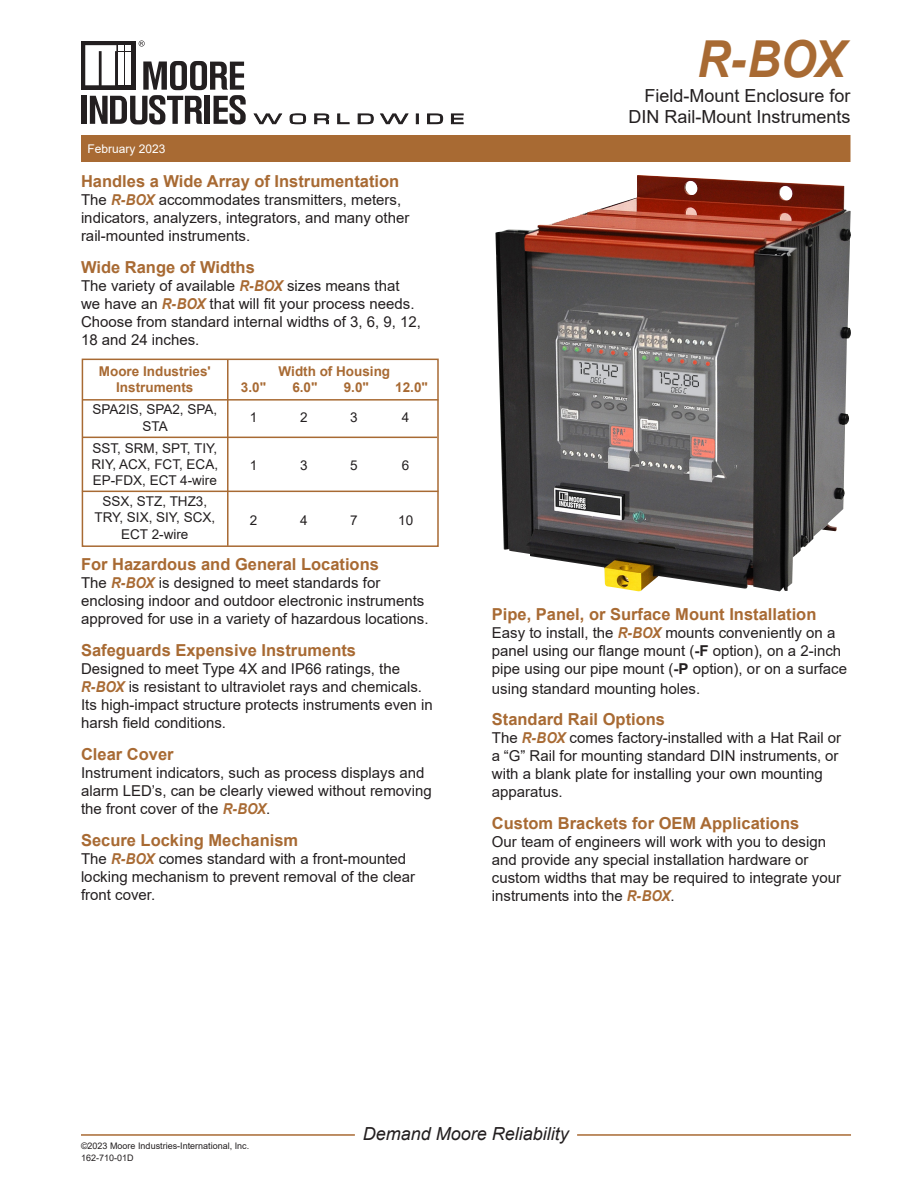
<style>
.page{position:relative;width:918px;height:1188px;background:#fff}
.page>*{position:absolute;margin:0;border:0;box-sizing:border-box;transform-origin:0 0}
.t1{font:italic 700 51px "Arial";color:#a86a33;scale:.9 1}
.t2{font:18px/21.6px "Arial";color:#231f20;text-align:right}
.t3{font:italic 18px "Arial";color:#231f20}
.t4{font:700 16.5px "Arial";color:#a86a33}
.t5{font:15px/18px "Arial";color:#231f20}
.t6{font:13.5px/16.2px "Arial";color:#231f20;text-align:center}
.t7{font:700 13.5px/16.2px "Arial";color:#a86a33;text-align:center}
.t8{font:12px "Arial";color:#fff}
.t9{font:9px/12px "Arial";color:#231f20}
.s1{font-weight:700;font-style:italic;color:#a86a33}
.s2{font-weight:700}
</style>
<div class="page">
<img style="left:495px;top:175px;width:356px;height:416px">
<div style="left:81px;top:135px;width:769px;height:27px;background:#a86a33"></div>
<hr style="left:81px;top:1134px;width:274px;height:2px;background:#a86a33">
<hr style="left:577px;top:1134px;width:274px;height:2px;background:#a86a33">
<div style="left:82px;top:359px;width:357px;height:188px;border:2px solid #a86a33"></div>
<hr style="left:82px;top:491px;width:356px;height:1px;background:#a86a33">
<hr style="left:82px;top:437px;width:355px;height:1px;background:#a86a33">
<hr style="left:82px;top:399px;width:356px;height:2px;background:#a86a33">
<hr style="left:227px;top:359px;width:2px;height:187px;background:#a86a33">
<div style="left:81px;top:96px;width:5px;height:28px;background:#231f20"></div>
<div style="left:81px;top:41px;width:55px;height:49px;background:#231f20"></div>
<svg style="left:253px;top:113px;width:29px;height:11px"></svg>
<svg style="left:289px;top:113px;width:17px;height:11px"></svg>
<svg style="left:314px;top:113px;width:15px;height:11px"></svg>
<svg style="left:337px;top:113px;width:13px;height:11px"></svg>
<svg style="left:357px;top:113px;width:17px;height:11px"></svg>
<svg style="left:380px;top:113px;width:29px;height:11px"></svg>
<svg style="left:416px;top:114px;width:3px;height:10px"></svg>
<svg style="left:427px;top:113px;width:16px;height:11px"></svg>
<svg style="left:451px;top:113px;width:12px;height:11px"></svg>
<svg style="left:85px;top:40px;width:161px;height:84px"></svg>
<p class="t8" style="left:87px;top:140px;width:80px">February 2023</p>
<p class="t4" style="left:81px;top:170px;width:320px">Handles a Wide Array of Instrumentation</p>
<p class="t5" style="left:81px;top:191px;width:330px">The <span class="s1">R-BOX</span> accommodates transmitters, meters, indicators, analyzers, integrators, and many other rail-mounted instruments.</p>
<p class="t4" style="left:81px;top:256px;width:175px">Wide Range of Widths</p>
<p class="t5" style="left:81px;top:277px;width:342px">The variety of available <span class="s1">R-BOX</span> sizes means that we have an <span class="s1">R-BOX</span> that will fit your process needs.<br>Choose from standard internal widths of 3, 6, 9, 12, 18 and 24 inches.</p>
<p class="t7" style="left:99px;top:363px;width:113px">Moore Industries'<br>Instruments</p>
<p class="t6" style="left:93px;top:401px;width:126px">SPA2IS, SPA2, SPA,<br>STA</p>
<p class="t6" style="left:92px;top:440px;width:128px;text-align:justify">SST, SRM, SPT, TIY, RIY, ACX, FCT, ECA, EP-FDX, ECT 4-wire</p>
<p class="t6" style="left:94px;top:493px;width:122px">SSX, STZ, THZ3,<br>TRY, SIX, SIY, SCX,<br>ECT 2-wire</p>
<p class="t7" style="left:279px;top:363px;width:113px">Width of Housing</p>
<p class="t7" style="left:241px;top:380px;width:27px">3.0"</p>
<p class="t7" style="left:292px;top:380px;width:27px">6.0"</p>
<p class="t7" style="left:344px;top:380px;width:27px">9.0"</p>
<p class="t7" style="left:395px;top:380px;width:34px">12.0"</p>
<p class="t6" style="left:250px;top:409px;width:9px">1</p>
<p class="t6" style="left:300px;top:409px;width:9px">2</p>
<p class="t6" style="left:350px;top:409px;width:9px">3</p>
<p class="t6" style="left:402px;top:409px;width:9px">4</p>
<p class="t6" style="left:250px;top:457px;width:9px">1</p>
<p class="t6" style="left:300px;top:457px;width:9px">3</p>
<p class="t6" style="left:350px;top:457px;width:9px">5</p>
<p class="t6" style="left:402px;top:457px;width:9px">6</p>
<p class="t6" style="left:250px;top:512px;width:9px">2</p>
<p class="t6" style="left:300px;top:512px;width:9px">4</p>
<p class="t6" style="left:350px;top:512px;width:9px">7</p>
<p class="t6" style="left:398px;top:512px;width:17px">10</p>
<p class="t4" style="left:81px;top:553px;width:299px">For Hazardous and General Locations</p>
<p class="t5" style="left:81px;top:574px;width:301px">The <span class="s1">R-BOX</span> is designed to meet standards for</p>
<p class="t5" style="left:81px;top:592px;width:349px">enclosing indoor and outdoor electronic instruments approved for use in a variety of hazardous locations.</p>
<p class="t4" style="left:81px;top:639px;width:277px">Safeguards Expensive Instruments</p>
<p class="t5" style="left:81px;top:660px;width:353px">Designed to meet Type 4X and IP66 ratings, the <span class="s1">R-BOX</span> is resistant to ultraviolet rays and chemicals.<br>Its high-impact structure protects instruments even in harsh field conditions.</p>
<p class="t4" style="left:81px;top:743px;width:94px">Clear Cover</p>
<p class="t5" style="left:81px;top:764px;width:352px">Instrument indicators, such as process displays and alarm LED’s, can be clearly viewed without removing the front cover of the <span class="s1">R-BOX</span>.</p>
<p class="t4" style="left:81px;top:828px;width:219px">Secure Locking Mechanism</p>
<p class="t5" style="left:81px;top:849px;width:327px">The <span class="s1">R-BOX</span> comes standard with a front-mounted</p>
<p class="t5" style="left:81px;top:867px;width:336px">locking mechanism to prevent removal of the clear front cover.</p>
<p class="t1" style="left:697px;top:25px;width:166px">R-BOX</p>
<p class="t2" style="left:628px;top:84px;width:224px">Field-Mount Enclosure for<br>DIN Rail-Mount Instruments</p>
<p class="t4" style="left:492px;top:602px;width:326px">Pipe, Panel, or Surface Mount Installation</p>
<p class="t5" style="left:492px;top:623px;width:357px">Easy to install, the <span class="s1">R-BOX</span> mounts conveniently on a panel using our flange mount (<span class="s2">-F</span> option), on a 2-inch pipe using our pipe mount (<span class="s2">-P</span> option), or on a surface</p>
<p class="t5" style="left:492px;top:679px;width:210px">using standard mounting holes.</p>
<p class="t4" style="left:492px;top:708px;width:175px">Standard Rail Options</p>
<p class="t5" style="left:492px;top:729px;width:351px">The <span class="s1">R-BOX</span> comes factory-installed with a Hat Rail or</p>
<p class="t5" style="left:492px;top:747px;width:348px">a “G” Rail for mounting standard DIN instruments, or with a blank plate for installing your own mounting apparatus.</p>
<p class="t4" style="left:492px;top:812px;width:309px">Custom Brackets for OEM Applications</p>
<p class="t5" style="left:492px;top:833px;width:351px">Our team of engineers will work with you to design and provide any special installation hardware or custom widths that may be required to integrate your instruments into the <span class="s1">R-BOX</span>.</p>
<p class="t9" style="left:81px;top:1140px;width:170px">©2023 Moore Industries-International, Inc.<br>162-710-01D</p>
<p class="t3" style="left:363px;top:1122px;width:208px">Demand Moore Reliability</p>
</div>
